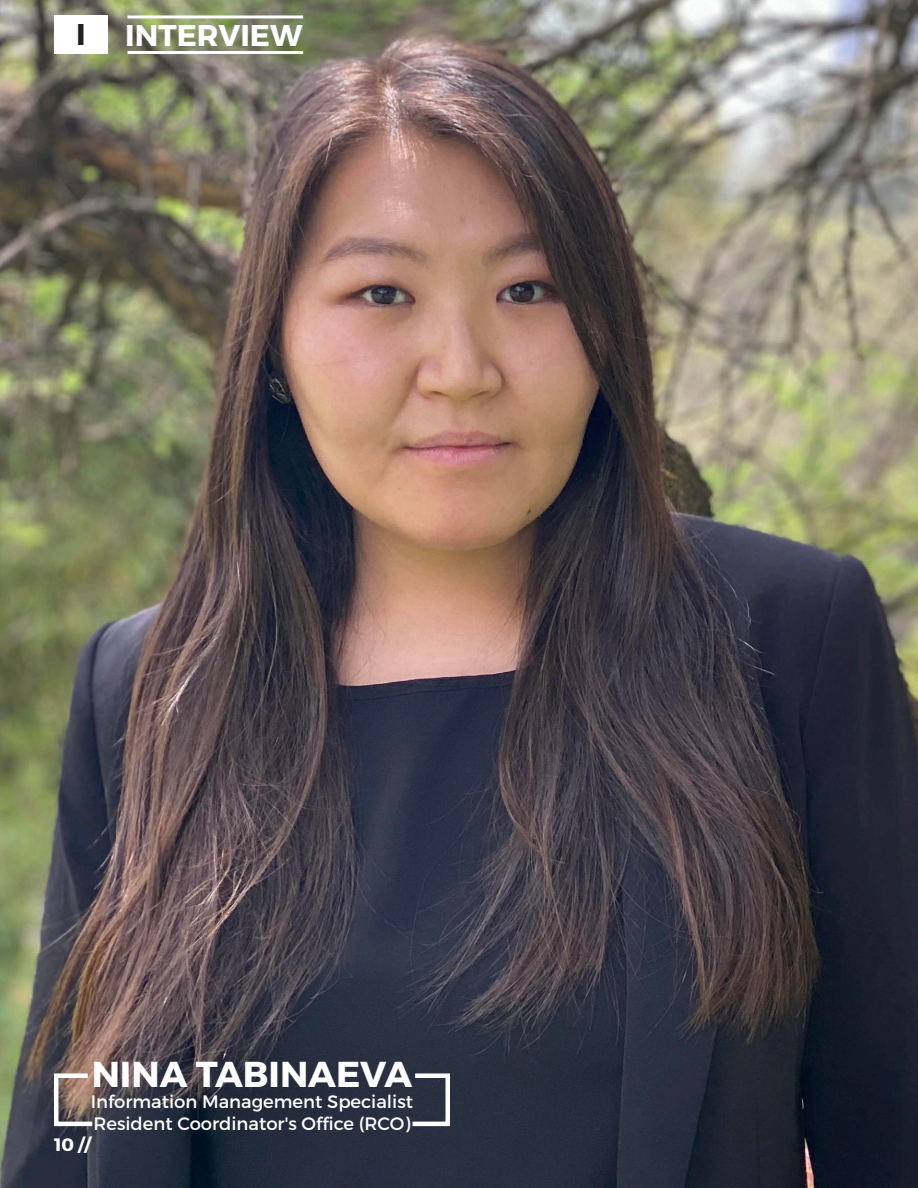
<style>
.page{position:relative;width:918px;height:1188px;background:#fff}
.page>*{position:absolute;margin:0;border:0;box-sizing:border-box;transform-origin:0 0}
.t1{font:700 36px "Montserrat";color:#fff}
.t2{font:700 30px "Montserrat";color:#fff}
.t3{font:700 30px "Montserrat";color:#231f20}
.t4{font:18px "Montserrat";color:#fff}
.t5{font:700 18px "Montserrat";color:#fff}
.t6{font:700 18px "Montserrat";color:#231f20}
</style>
<div class="page">
<img style="left:0;top:0;width:918px;height:1188px">
<div style="left:54px;top:15px;width:54px;height:39px;background:#fff"></div>
<hr style="left:128px;top:15px;width:175px;height:3px;background:#fff">
<hr style="left:128px;top:51px;width:175px;height:3px;background:#fff">
<svg style="left:52px;top:1071px;width:45px;height:57px"></svg>
<svg style="left:408px;top:1071px;width:44px;height:57px"></svg>
<p class="t3" style="left:76px;top:15px;width:11px">I</p>
<p class="t2" style="left:125px;top:17px;width:179px">INTERVIEW</p>
<p class="t1" style="left:92px;top:1052px;width:322px">NINA TABINAEVA</p>
<p class="t4" style="left:91px;top:1091px;width:324px">Information Management Specialist</p>
<p class="t4" style="left:93px;top:1112px;width:319px">Resident Coordinator's Office (RCO)</p>
<p class="t5" style="left:54px;top:1134px;width:38px">10 //</p>
<p class="t6" style="left:74px;top:1134px;width:14px">//</p>
</div>
